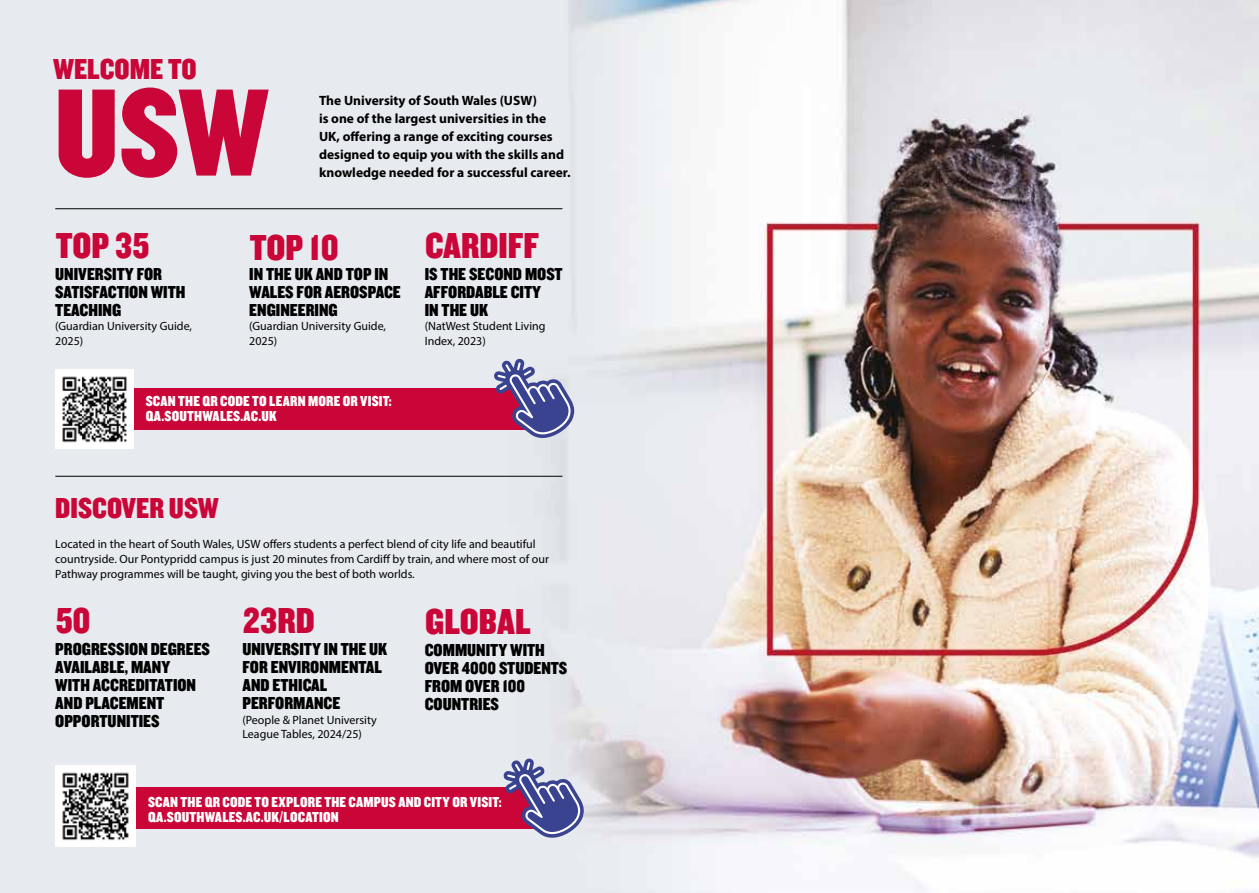
<style>
.page{position:relative;width:1259px;height:893px;background:#fff}
.page>*{position:absolute;margin:0;border:0;box-sizing:border-box;transform-origin:0 0}
.t1{font:129.15px "Knockout 70 Full Welterwt";color:#ca0538}
.t2{font:37.5px "Knockout 70 Full Welterwt";color:#ca0538}
.t3{font:30px "Knockout 70 Full Welterwt";color:#ca0538}
.t4{font:18px/18px "Knockout 70 Full Welterwt";color:#000}
.t5{font:15px/15px "Knockout 70 Full Welterwt";letter-spacing:.01em;color:#fff}
.t6{font:700 13.5px/18px "Myriad Pro";color:#000}
.t7{font:12px/14.4px "Myriad Pro";color:#000}
</style>
<div class="page">
<img style="left:0;top:0;width:1259px;height:893px">
<div style="left:121px;top:388px;width:433px;height:41px;background:#ca0538"></div>
<img style="left:55px;top:370px;width:79px;height:78px">
<div style="left:123px;top:788px;width:445px;height:41px;background:#ca0538"></div>
<img style="left:55px;top:766px;width:81px;height:80px">
<hr style="left:55px;top:476px;width:507px;height:1px;background:#000">
<hr style="left:55px;top:208px;width:507px;height:1px;background:#000">
<svg style="left:494px;top:358px;width:80px;height:80px"></svg>
<svg style="left:503px;top:758px;width:81px;height:80px"></svg>
<h3 class="t3" style="left:53px;top:50px;width:145px">WELCOME TO</h3>
<h1 class="t1" style="left:54px;top:49px;width:216px">USW</h1>
<p class="t6" style="left:319px;top:91px;width:246px">The University of South Wales (USW)<br>is one of the largest universities in the UK, offering a range of exciting courses designed to equip you with the skills and</p>
<p class="t6" style="left:319px;top:163px;width:253px">knowledge needed for a successful career.</p>
<h2 class="t2" style="left:56px;top:221px;width:95px">TOP 35</h2>
<h2 class="t2" style="left:250px;top:223px;width:90px">TOP 10</h2>
<h2 class="t2" style="left:425px;top:221px;width:115px">CARDIFF</h2>
<h3 class="t4" style="left:55px;top:264px;width:132px">UNIVERSITY FOR<br>SATISFACTION WITH<br>TEACHING</h3>
<p class="t7" style="left:55px;top:319px;width:138px">(Guardian University Guide,<br>2025)</p>
<h3 class="t4" style="left:249px;top:264px;width:153px">IN THE UK AND TOP IN<br>WALES FOR AEROSPACE<br>ENGINEERING</h3>
<p class="t7" style="left:249px;top:319px;width:138px">(Guardian University Guide,<br>2025)</p>
<h3 class="t4" style="left:425px;top:264px;width:139px">IS THE SECOND MOST<br>AFFORDABLE CITY<br>IN THE UK</h3>
<p class="t7" style="left:425px;top:319px;width:122px">(NatWest Student Living<br>Index, 2023)</p>
<p class="t5" style="left:146px;top:393px;width:248px">SCAN THE QR CODE TO LEARN MORE OR VISIT:<br>QA.SOUTHWALES.AC.UK</p>
<h3 class="t3" style="left:55px;top:489px;width:165px">DISCOVER USW</h3>
<p class="t7" style="left:55px;top:537px;width:495px;line-height:15px">Located in the heart of South Wales, USW offers students a perfect blend of city life and beautiful countryside. Our Pontypridd campus is just 20 minutes from Cardiff by train, and where most of our<br>Pathway programmes will be taught, giving you the best of both worlds.</p>
<h2 class="t2" style="left:56px;top:596px;width:36px">50</h2>
<h3 class="t4" style="left:55px;top:640px;width:156px">PROGRESSION DEGREES<br>AVAILABLE, MANY<br>WITH ACCREDITATION<br>AND PLACEMENT<br>OPPORTUNITIES</h3>
<h2 class="t2" style="left:243px;top:596px;width:73px">23RD</h2>
<h3 class="t4" style="left:242px;top:640px;width:146px">UNIVERSITY IN THE UK<br>FOR ENVIRONMENTAL<br>AND ETHICAL<br>PERFORMANCE</h3>
<p class="t7" style="left:242px;top:712px;width:136px">(People &amp; Planet University<br>League Tables, 2024/25)</p>
<h2 class="t2" style="left:425px;top:597px;width:107px">GLOBAL</h2>
<h3 class="t4" style="left:425px;top:641px;width:144px">COMMUNITY WITH<br>OVER 4000 STUDENTS<br>FROM OVER 100<br>COUNTRIES</h3>
<p class="t5" style="left:148px;top:794px;width:355px">SCAN THE QR CODE TO EXPLORE THE CAMPUS AND CITY OR VISIT:<br>QA.SOUTHWALES.AC.UK/LOCATION</p>
</div>
